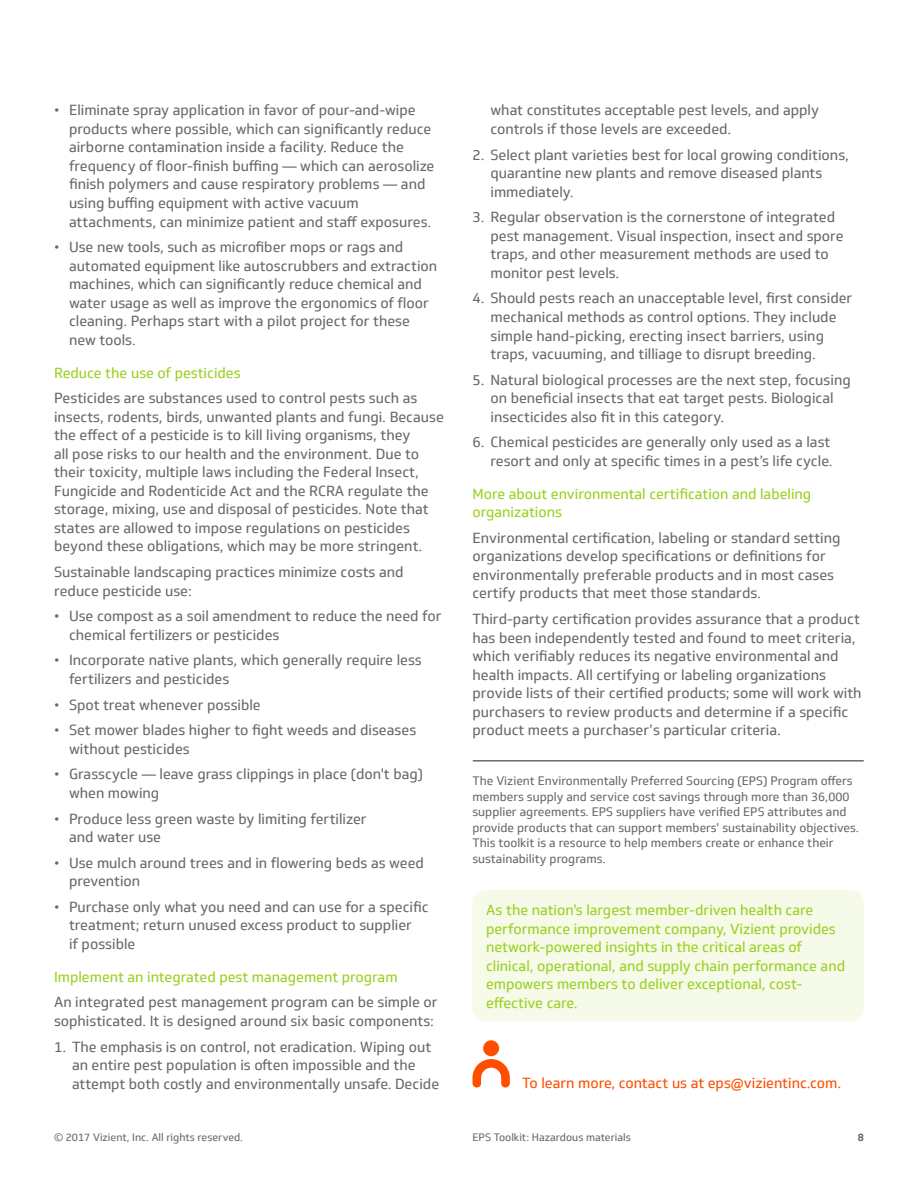
<style>
.page{position:relative;width:918px;height:1188px;background:#fff}
.page>*{position:absolute;margin:0;border:0;box-sizing:border-box;transform-origin:0 0}
.Body_9_5pt_copy{font:14.25px/18.6px "Soleto";color:#696969}
.Body_Headline_9_5pt{font:14.25px/18.5px "Soleto";color:#9cd020}
.Level_3_-_9_5_pt_Gre{font:14.25px/18.6px "Soleto";color:#9cd020}
.Body_9_5pt{font:14.25px "Soleto";color:#ff4e00}
._9_5_pt_Grey_Rule{font:12px/15.6px "Soleto";color:#696969}
.t1{font:10.5px "Soleto";color:#696969}
.t2{font:700 10.5px "Soleto";color:#696969}
</style>
<div class="page">
<hr style="left:473px;top:760px;width:390px;height:2px;background:#696969">
<svg style="left:472px;top:1040px;width:38px;height:48px"></svg>
<div style="left:472px;top:890px;width:392px;height:131px;background:#f5fae9;border-radius:14px"></div>
<p class="Body_9_5pt_copy" style="left:69px;top:101px;width:367px;text-indent:-15px">• Eliminate spray application in favor of pour-and-wipe products where possible, which can significantly reduce airborne contamination inside a facility. Reduce the frequency of floor-finish buffing — which can aerosolize finish polymers and cause respiratory problems — and using buffing equipment with active vacuum attachments, can minimize patient and staff exposures.</p>
<p class="Body_9_5pt_copy" style="left:69px;top:238px;width:370px;text-indent:-15px">• Use new tools, such as microfiber mops or rags and automated equipment like autoscrubbers and extraction machines, which can significantly reduce chemical and water usage as well as improve the ergonomics of floor cleaning. Perhaps start with a pilot project for these new tools.</p>
<p class="Level_3_-_9_5_pt_Gre" style="left:54px;top:363px;width:188px">Reduce the use of pesticides</p>
<p class="Body_9_5pt_copy" style="left:54px;top:389px;width:391px">Pesticides are substances used to control pests such as insects, rodents, birds, unwanted plants and fungi. Because the effect of a pesticide is to kill living organisms, they<br>all pose risks to our health and the environment. Due to their toxicity, multiple laws including the Federal Insect, Fungicide and Rodenticide Act and the RCRA regulate the storage, mixing, use and disposal of pesticides. Note that states are allowed to impose regulations on pesticides beyond these obligations, which may be more stringent.</p>
<p class="Body_9_5pt_copy" style="left:54px;top:563px;width:351px">Sustainable landscaping practices minimize costs and reduce pesticide use:</p>
<p class="Body_9_5pt_copy" style="left:69px;top:607px;width:374px;text-indent:-15px">• Use compost as a soil amendment to reduce the need for chemical fertilizers or pesticides</p>
<p class="Body_9_5pt_copy" style="left:69px;top:651px;width:354px;text-indent:-15px">• Incorporate native plants, which generally require less fertilizers and pesticides</p>
<p class="Body_9_5pt_copy" style="left:54px;top:695px;width:208px">• Spot treat whenever possible</p>
<p class="Body_9_5pt_copy" style="left:69px;top:721px;width:349px;text-indent:-15px">• Set mower blades higher to fight weeds and diseases without pesticides</p>
<p class="Body_9_5pt_copy" style="left:69px;top:765px;width:356px;text-indent:-15px">• Grasscycle — leave grass clippings in place (don't bag) when mowing</p>
<p class="Body_9_5pt_copy" style="left:69px;top:809px;width:299px;text-indent:-15px">• Produce less green waste by limiting fertilizer and water use</p>
<p class="Body_9_5pt_copy" style="left:69px;top:854px;width:357px;text-indent:-15px">• Use mulch around trees and in flowering beds as weed prevention</p>
<p class="Body_9_5pt_copy" style="left:69px;top:898px;width:361px;text-indent:-15px">• Purchase only what you need and can use for a specific treatment; return unused excess product to supplier<br>if possible</p>
<p class="Level_3_-_9_5_pt_Gre" style="left:54px;top:968px;width:345px">Implement an integrated pest management program</p>
<p class="Body_9_5pt_copy" style="left:54px;top:993px;width:385px">An integrated pest management program can be simple or sophisticated. It is designed around six basic components:</p>
<p class="Body_9_5pt_copy" style="left:72px;top:1037px;width:369px;text-indent:-18px">1. The emphasis is on control, not eradication. Wiping out an entire pest population is often impossible and the attempt both costly and environmentally unsafe. Decide</p>
<p class="Body_9_5pt_copy" style="left:490px;top:101px;width:330px">what constitutes acceptable pest levels, and apply controls if those levels are exceeded.</p>
<p class="Body_9_5pt_copy" style="left:490px;top:145px;width:360px;text-indent:-18px">2. Select plant varieties best for local growing conditions, quarantine new plants and remove diseased plants immediately.</p>
<p class="Body_9_5pt_copy" style="left:490px;top:208px;width:355px;text-indent:-18px">3. Regular observation is the cornerstone of integrated pest management. Visual inspection, insect and spore traps, and other measurement methods are used to monitor pest levels.</p>
<p class="Body_9_5pt_copy" style="left:490px;top:289px;width:363px;text-indent:-18px">4. Should pests reach an unacceptable level, first consider mechanical methods as control options. They include simple hand-picking, erecting insect barriers, using traps, vacuuming, and tilliage to disrupt breeding.</p>
<p class="Body_9_5pt_copy" style="left:490px;top:371px;width:362px;text-indent:-18px">5. Natural biological processes are the next step, focusing on beneficial insects that eat target pests. Biological insecticides also fit in this category.</p>
<p class="Body_9_5pt_copy" style="left:472px;top:433px;width:361px;text-align:right">6. Chemical pesticides are generally only used as a last resort and only at specific times in a pest’s life cycle.</p>
<p class="Level_3_-_9_5_pt_Gre" style="left:472px;top:484px;width:340px">More about environmental certification and labeling organizations</p>
<p class="Body_9_5pt_copy" style="left:472px;top:529px;width:369px">Environmental certification, labeling or standard setting organizations develop specifications or definitions for environmentally preferable products and in most cases certify products that meet those standards.</p>
<p class="Body_9_5pt_copy" style="left:472px;top:610px;width:391px">Third-party certification provides assurance that a product has been independently tested and found to meet criteria, which verifiably reduces its negative environmental and health impacts. All certifying or labeling organizations provide lists of their certified products; some will work with purchasers to review products and determine if a specific product meets a purchaser’s particular criteria.</p>
<p class="_9_5_pt_Grey_Rule" style="left:472px;top:773px;width:388px">The Vizient Environmentally Preferred Sourcing (EPS) Program offers members supply and service cost savings through more than 36,000 supplier agreements. EPS suppliers have verified EPS attributes and provide products that can support members' sustainability objectives.<br>This toolkit is a resource to help members create or enhance their sustainability programs.</p>
<p class="Body_Headline_9_5pt" style="left:486px;top:901px;width:361px">As the nation's largest member-driven health care performance improvement company, Vizient provides network-powered insights in the critical areas of clinical, operational, and supply chain performance and empowers members to deliver exceptional, cost&shy;effective care.</p>
<p class="Body_9_5pt" style="left:522px;top:1075px;width:321px">To learn more, contact us at eps@vizientinc.com.</p>
<p class="t1" style="left:54px;top:1131px;width:191px">© 2017 Vizient, Inc. All rights reserved.</p>
<p class="t1" style="left:472px;top:1131px;width:160px">EPS Toolkit: Hazardous materials</p>
<p class="t2" style="left:858px;top:1131px;width:8px">8</p>
</div>
